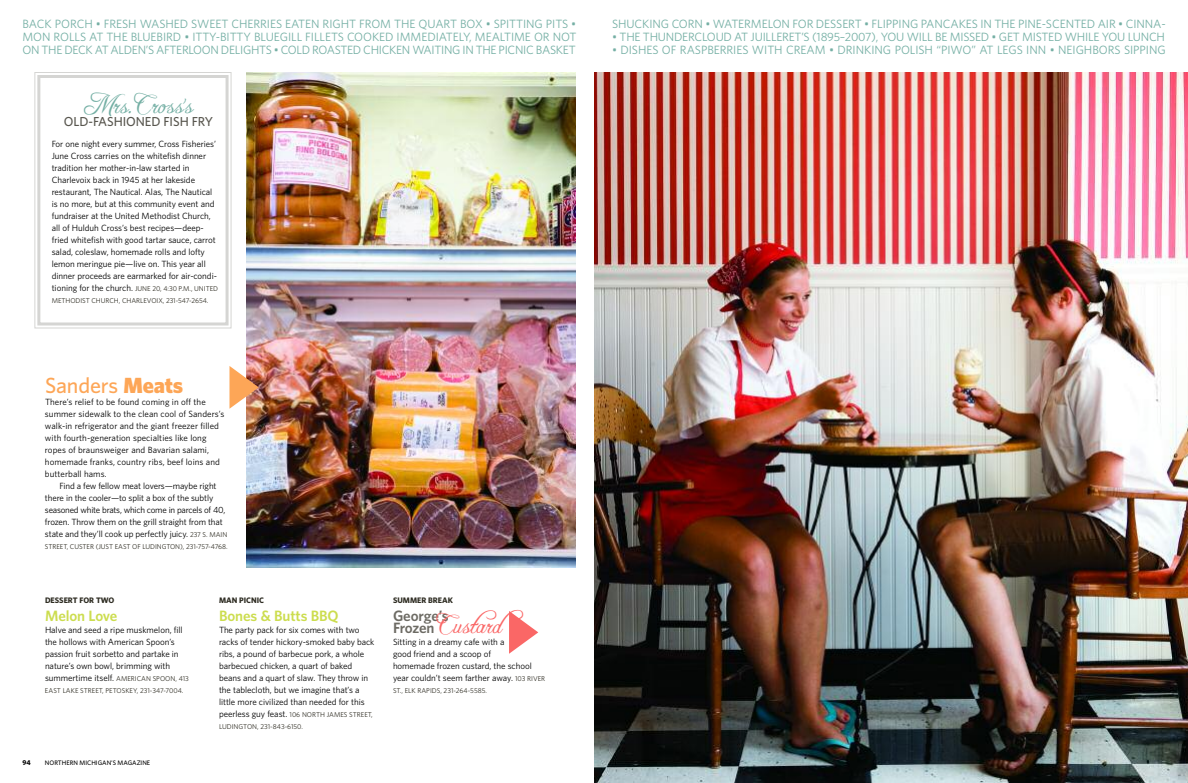
<style>
.page{position:relative;width:1188px;height:783px;background:#fff}
.page>*{position:absolute;margin:0;border:0;box-sizing:border-box;transform-origin:0 0}
.t1{font:26px "Freebooter Script";letter-spacing:-.005em;color:#fa6766}
.t2{font:26px "Freebooter Script";letter-spacing:.03em;color:#74afa4}
.t3{font:500 22px "Whitney";letter-spacing:-.005em;color:#fda657}
.t4{font:20px "Freebooter Script";color:#74afa4}
.t5{font:600 15px "Whitney";letter-spacing:-.005em;color:#ccdd4f}
.t6{font:600 15px "Whitney";letter-spacing:-.005em;color:#6d6b64}
.t7{font:500 13px "Whitney";letter-spacing:-.005em;color:#58564e}
.t8{font:12px/13px "Whitney";letter-spacing:-.015em;color:#74afa4;text-align:justify}
.t9{font:9px/12px "Whitney";letter-spacing:-.005em;color:#000}
.t10{font:700 8px "Whitney";color:#2e2c22}
.t11{font:7px/12px "Whitney";letter-spacing:-.005em;color:#2e2c22}
.t12{font:700 7px "Whitney";color:#000}
.t13{font:500 6.5px "Whitney";color:#000}
.s1{font-size:9px;color:#000}
.s2{font-weight:900}
.s3{font-size:7px;color:#2e2c22}
.s4{font-family:"Whitney";font-weight:600;font-size:15px;color:#6d6b64}
</style>
<div class="page">
<img style="left:594px;top:72px;width:594px;height:711px">
<img style="left:246px;top:72px;width:330px;height:495px">
<svg style="left:230px;top:366px;width:29px;height:43px"></svg>
<svg style="left:509px;top:611px;width:29px;height:43px"></svg>
<div style="left:34px;top:72px;width:198px;height:256px;border:1px solid #d5d5d3"></div>
<div style="left:37px;top:75px;width:192px;height:251px;border:3px solid #d5d5d3"></div>
<p class="t8" style="left:22px;top:17px;width:555px">BACK PORCH • FRESH WASHED SWEET CHERRIES EATEN RIGHT FROM THE QUART BOX • SPITTING PITS • MON ROLLS AT THE BLUEBIRD • ITTY-BITTY BLUEGILL FILLETS COOKED IMMEDIATELY, MEALTIME OR NOT ON THE DECK AT ALDEN’S AFTERLOON DELIGHTS • COLD ROASTED CHICKEN WAITING IN THE PICNIC BASKET</p>
<h3 class="t8" style="left:612px;top:17px;width:555px">SHUCKING CORN • WATERMELON FOR DESSERT • FLIPPING PANCAKES IN THE PINE-SCENTED AIR • CINNA-</h3>
<h3 class="t8" style="left:612px;top:30px;width:555px">• THE THUNDERCLOUD AT JUILLERET’S (1895–2007), YOU WILL BE MISSED • GET MISTED WHILE YOU LUNCH</h3>
<h3 class="t8" style="left:612px;top:43px;width:555px">• DISHES OF RASPBERRIES WITH CREAM • DRINKING POLISH “PIWO” AT LEGS INN • NEIGHBORS SIPPING</h3>
<h1 class="t2" style="left:84px;top:88px;width:111px">Mrs.Crosss</h1>
<h3 class="t4" style="left:184px;top:81px;width:5px">,</h3>
<h3 class="t7" style="left:64px;top:113px;width:151px">OLD-FASHIONED FISH FRY</h3>
<p class="t9" style="left:52px;top:137px;width:167px">For one night every summer, Cross Fisheries’ June Cross carries on the whitefish dinner tradition her mother-in-law started in Charlevoix back in 1945 at her lakeside restaurant, The Nautical. Alas, The Nautical is no more, but at this community event and fundraiser at the United Methodist Church, all of Hulduh Cross’s best recipes—deep&shy;fried whitefish with good tartar sauce, carrot salad, coleslaw, homemade rolls and lofty lemon meringue pie—live on. This year all dinner proceeds are earmarked for air-condi-</p>
<p class="t11" style="left:52px;top:282px;width:168px"><span class="s1">tioning for the church.</span> JUNE 20, 4:30 P.M., UNITED<br>METHODIST CHURCH, CHARLEVOIX, 231-547-2654.</p>
<h2 class="t3" style="left:45px;top:373px;width:140px">Sanders <span class="s2">Meats</span></h2>
<p class="t9" style="left:45px;top:396px;width:181px">There’s relief to be found coming in off the summer sidewalk to the clean cool of Sanders’s walk-in refrigerator and the giant freezer filled with fourth-generation specialties like long ropes of braunsweiger and Bavarian salami, homemade franks, country ribs, beef loins and butterball hams.</p>
<p class="t9" style="left:45px;top:480px;width:184px;text-indent:14px">Find a few fellow meat lovers—maybe right there in the cooler—to split a box of the subtly seasoned white brats, which come in parcels of 40, frozen. Throw them on the grill straight from that state and they’ll cook up perfectly juicy. <span class="s3">237 S. MAIN</span></p>
<p class="t11" style="left:45px;top:541px;width:184px">STREET, CUSTER (JUST EAST OF LUDINGTON), 231-757-4768.</p>
<p class="t10" style="left:45px;top:595px;width:71px">DESSERT FOR TWO</p>
<h3 class="t5" style="left:45px;top:607px;width:74px">Melon Love</h3>
<p class="t9" style="left:45px;top:624px;width:145px">Halve and seed a ripe muskmelon, fill the hollows with American Spoon’s passion fruit sorbetto and partake in nature’s own bowl, brimming with summertime itself. <span class="s3">AMERICAN SPOON, 413</span></p>
<p class="t11" style="left:45px;top:685px;width:140px">EAST LAKE STREET, PETOSKEY, 231-347-7004.</p>
<p class="t12" style="left:22px;top:759px;width:10px">94</p>
<p class="t13" style="left:45px;top:759px;width:107px">NORTHERN MICHIGAN’S MAGAZINE</p>
<p class="t10" style="left:219px;top:595px;width:47px">MAN PICNIC</p>
<h3 class="t5" style="left:219px;top:607px;width:121px">Bones &amp; Butts BBQ</h3>
<p class="t9" style="left:219px;top:624px;width:157px">The party pack for six comes with two racks of tender hickory-smoked baby back ribs, a pound of barbecue pork, a whole barbecued chicken, a quart of baked beans and a quart of slaw. They throw in the tablecloth, but we imagine that’s a little more civilized than needed for this</p>
<p class="t11" style="left:219px;top:709px;width:155px"><span class="s1">peerless guy feast.</span> 106 NORTH JAMES STREET,<br>LUDINGTON, 231-843-6150.</p>
<p class="t10" style="left:393px;top:595px;width:61px">SUMMER BREAK</p>
<h3 class="t6" style="left:393px;top:607px;width:57px">George’s</h3>
<h1 class="t1" style="left:393px;top:609px;width:132px"><span class="s4">Frozen</span>Custard</h1>
<p class="t9" style="left:393px;top:636px;width:154px">Sitting in a dreamy cafe with a<br>good friend and a scoop of<br>homemade frozen custard, the school year couldn’t seem farther away. <span class="s3">103 RIVER</span></p>
<p class="t11" style="left:393px;top:685px;width:96px">ST., ELK RAPIDS, 231-264-5585.</p>
</div>
